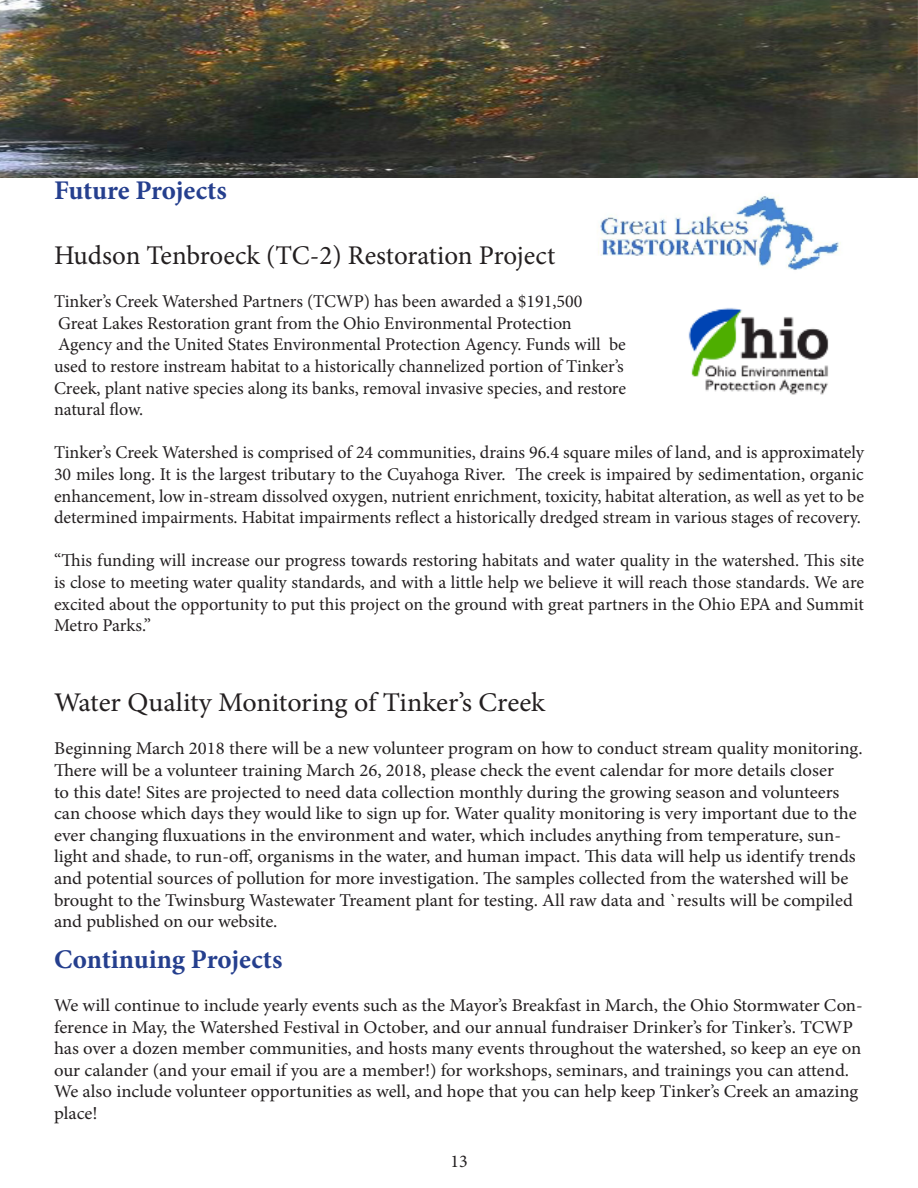
<style>
.page{position:relative;width:918px;height:1188px;background:#fff}
.page>*{position:absolute;margin:0;border:0;box-sizing:border-box;transform-origin:0 0}
.t1{font:27px "Minion Pro";letter-spacing:-.005em;color:#231f20}
.t2{font:27px "Minion Pro";letter-spacing:-.005em;color:#231f20;scale:1.04 1}
.t3{font:700 27px "Minion Pro";letter-spacing:-.005em;color:#253f8e}
.t4{font:18px/21.6px "Minion Pro";letter-spacing:-.005em;color:#231f20;scale:1.04 1}
.t5{font:18px/21.6px "Minion Pro";letter-spacing:-.005em;color:#231f20;text-align:justify}
</style>
<div class="page">
<img style="left:0;top:0;width:918px;height:177px">
<img style="left:598px;top:195px;width:243px;height:75px">
<img style="left:688px;top:308px;width:141px;height:87px">
<p class="t3" style="left:54px;top:172px;width:174px">Future Projects</p>
<p class="t1" style="left:54px;top:237px;width:503px">Hudson Tenbroeck (TC-2) Restoration Project</p>
<p class="t5" style="left:54px;top:291px;width:530px">Tinker’s Creek Watershed Partners (TCWP) has been awarded a $191,500</p>
<p class="t5" style="left:58px;top:312px;width:515px">Great Lakes Restoration grant from the Ohio Environmental Protection</p>
<p class="t5" style="left:58px;top:334px;width:569px">Agency and the United States Environmental Protection Agency. Funds will be</p>
<p class="t5" style="left:54px;top:356px;width:571px">used to restore instream habitat to a historically channelized portion of Tinker’s</p>
<p class="t5" style="left:54px;top:377px;width:574px">Creek, plant native species along its banks, removal invasive species, and restore</p>
<p class="t5" style="left:54px;top:399px;width:91px">natural flow.</p>
<p class="t5" style="left:54px;top:442px;width:812px">Tinker’s Creek Watershed is comprised of 24 communities, drains 96.4 square miles of land, and is approximately 30 miles long. It is the largest tributary to the Cuyahoga River. The creek is impaired by sedimentation, organic enhancement, low in-stream dissolved oxygen, nutrient enrichment, toxicity, habitat alteration, as well as yet to be determined impairments. Habitat impairments reflect a historically dredged stream in various stages of recovery.</p>
<p class="t5" style="left:54px;top:550px;width:812px">“This funding will increase our progress towards restoring habitats and water quality in the watershed. This site is close to meeting water quality standards, and with a little help we believe it will reach those standards. We are excited about the opportunity to put this project on the ground with great partners in the Ohio EPA and Summit Metro Parks.”</p>
<p class="t2" style="left:54px;top:685px;width:474px">Water Quality Monitoring of Tinker’s Creek</p>
<p class="t4" style="left:54px;top:738px;width:779px">Beginning March 2018 there will be a new volunteer program on how to conduct stream quality monitoring.<br>There will be a volunteer training March 26, 2018, please check the event calendar for more details closer<br>to this date! Sites are projected to need data collection monthly during the growing season and volunteers can choose which days they would like to sign up for. Water quality monitoring is very important due to the ever changing fluxuations in the environment and water, which includes anything from temperature, sun&shy;light and shade, to run-off, organisms in the water, and human impact. This data will help us identify trends and potential sources of pollution for more investigation. The samples collected from the watershed will be brought to the Twinsburg Wastewater Treament plant for testing. All raw data and `results will be compiled and published on our website.</p>
<p class="t3" style="left:54px;top:940px;width:230px">Continuing Projects</p>
<p class="t4" style="left:54px;top:995px;width:779px">We will continue to include yearly events such as the Mayor’s Breakfast in March, the Ohio Stormwater Con&shy;ference in May, the Watershed Festival in October, and our annual fundraiser Drinker’s for Tinker’s. TCWP has over a dozen member communities, and hosts many events throughout the watershed, so keep an eye on our calander (and your email if you are a member!) for workshops, seminars, and trainings you can attend.<br>We also include volunteer opportunities as well, and hope that you can help keep Tinker’s Creek an amazing place!</p>
<p class="t5" style="left:450px;top:1150px;width:19px">13</p>
</div>
